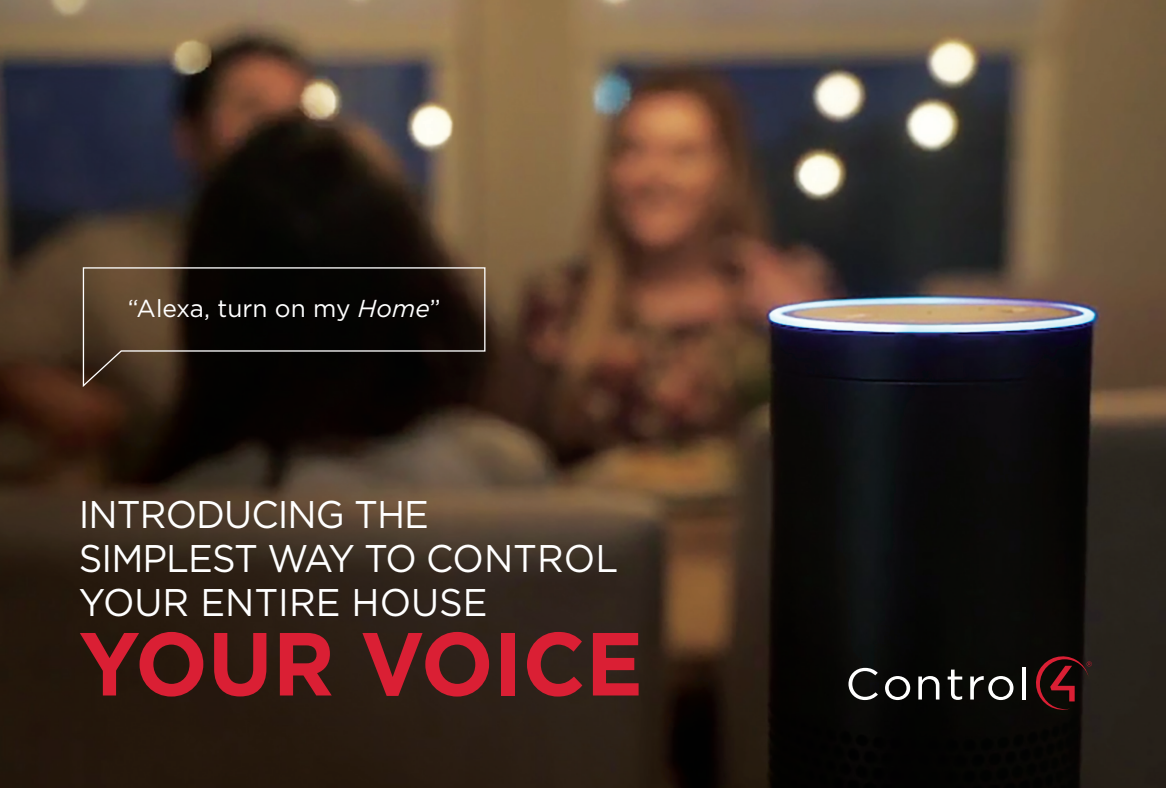
<style>
.page{position:relative;width:1166px;height:788px;background:#fff}
.page>*{position:absolute;margin:0;border:0;box-sizing:border-box;transform-origin:0 0}
.t1{font:700 89.25px "Gotham";color:#da1f34;scale:.96 1}
.t2{font:38.5px/43.8px "Gotham";letter-spacing:-.025em;color:#fff;scale:.96 1}
.t3{font:24.5px "Gotham";color:#fff}
.s1{font-style:italic}
</style>
<div class="page">
<img style="left:0;top:0;width:1166px;height:788px">
<svg style="left:848px;top:667px;width:30px;height:33px"></svg>
<svg style="left:885px;top:676px;width:25px;height:24px"></svg>
<svg style="left:918px;top:676px;width:21px;height:23px"></svg>
<svg style="left:947px;top:669px;width:15px;height:30px"></svg>
<svg style="left:970px;top:676px;width:43px;height:24px"></svg>
<hr style="left:1022px;top:667px;width:3px;height:32px;background:#fff">
<svg style="left:1032px;top:652px;width:59px;height:58px;background:#330f10"></svg>
<svg style="left:82px;top:266px;width:404px;height:121px;background:#201812"></svg>
<p class="t3" style="left:128px;top:292px;width:314px">“Alexa, turn on my <span class="s1">Home</span>”</p>
<p class="t2" style="left:79px;top:492px;width:563px">INTRODUCING THE<br>SIMPLEST WAY TO CONTROL<br>YOUR ENTIRE HOUSE</p>
<h1 class="t1" style="left:79px;top:604px;width:589px">YOUR VOICE</h1>
</div>
